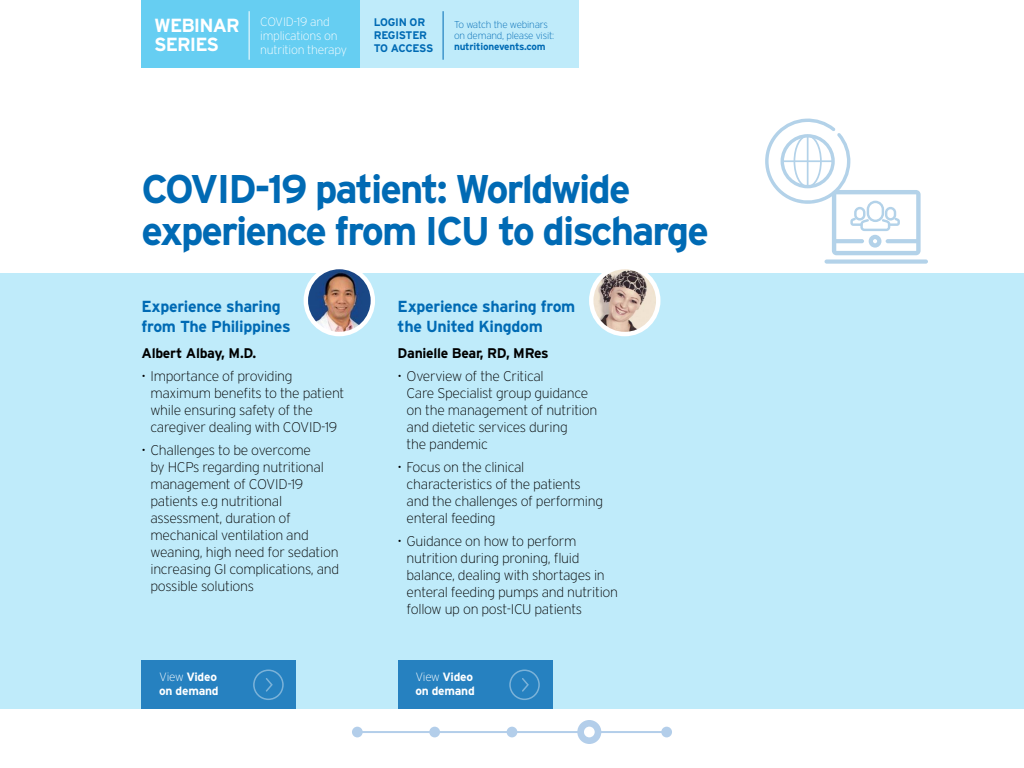
<style>
.page{position:relative;width:1024px;height:768px;background:#fff}
.page>*{position:absolute;margin:0;border:0;box-sizing:border-box;transform-origin:0 0}
.t1{font:700 40px/42px "Interstate";letter-spacing:-.05em;color:#006ab4}
.t2{font:700 19px/19px "Interstate";letter-spacing:-.05em;color:#fff}
.t3{font:700 16px/20px "Interstate";letter-spacing:-.02em;color:#006ab4}
.t4{font:200 14px/17px "Interstate";letter-spacing:-.02em;color:#000}
.t5{font:700 14px "Interstate";letter-spacing:-.02em;color:#000}
.t6{font:200 12.2px/13.9px "Interstate";letter-spacing:-.02em;color:#fff}
.t7{font:700 12px/14px "Interstate";letter-spacing:-.02em;color:#fff}
.t8{font:700 11px/13.5px "Interstate";letter-spacing:-.02em;color:#006ab4}
.t9{font:200 10px/11px "Interstate";letter-spacing:-.02em;color:#006ab4}
.t10{font:700 10px "Interstate";letter-spacing:-.02em;color:#006ab4}
.s1{font-weight:200}
</style>
<div class="page">
<hr style="left:357px;top:731px;width:310px;height:2px;background:#b3ceea">
<div style="left:661px;top:727px;width:11px;height:10px;background:#b3ceea;border-radius:50%"></div>
<div style="left:429px;top:727px;width:11px;height:10px;background:#b3ceea;border-radius:50%"></div>
<div style="left:352px;top:727px;width:11px;height:10px;background:#b3ceea;border-radius:50%"></div>
<div style="left:507px;top:727px;width:10px;height:10px;background:#b3ceea;border-radius:50%"></div>
<div style="left:0;top:273px;width:1024px;height:436px;background:#bfebfa"></div>
<div style="left:360px;top:0;width:219px;height:68px;background:#bfebfa"></div>
<div style="left:141px;top:0;width:219px;height:68px;background:#66cef2"></div>
<hr style="left:249px;top:11px;width:1px;height:49px;background:#fff">
<hr style="left:443px;top:11px;width:1px;height:49px;background:#006ab4">
<img style="left:306px;top:267px;width:67px;height:67px;border-radius:34px">
<div style="left:304px;top:265px;width:71px;height:71px;border:4px solid #fff;border-radius:50%"></div>
<img style="left:591px;top:267px;width:67px;height:67px;border-radius:33px">
<div style="left:589px;top:265px;width:71px;height:71px;border:4px solid #fff;border-radius:50%"></div>
<div style="left:141px;top:660px;width:155px;height:49px;background:#2681c0"></div>
<svg style="left:253px;top:670px;width:31px;height:30px"></svg>
<div style="left:398px;top:660px;width:154px;height:49px;background:#2681c0"></div>
<svg style="left:509px;top:670px;width:31px;height:30px"></svg>
<div style="left:577px;top:720px;width:24px;height:24px;background:#b3ceea;border-radius:50%"></div>
<div style="left:584px;top:727px;width:11px;height:10px;background:#fff;border-radius:50%"></div>
<div style="left:825px;top:259px;width:103px;height:5px;background:#b3d2e9;border-radius:2px"></div>
<svg style="left:765px;top:118px;width:156px;height:137px"></svg>
<h2 class="t2" style="left:154px;top:16px;width:87px">WEBINAR<br>SERIES</h2>
<p class="t6" style="left:260px;top:14px;width:88px">COVID-19 and implications on nutrition therapy</p>
<p class="t8" style="left:374px;top:15px;width:61px">LOGIN OR<br>REGISTER<br>TO ACCESS</p>
<p class="t9" style="left:454px;top:19px;width:102px">To watch the webinars on demand, please visit:</p>
<p class="t10" style="left:454px;top:41px;width:93px">nutritionevents.com</p>
<h1 class="t1" style="left:141px;top:168px;width:569px">COVID-19 patient: Worldwide experience from ICU to discharge</h1>
<p class="t3" style="left:141px;top:296px;width:151px">Experience sharing from The Philippines</p>
<p class="t5" style="left:141px;top:344px;width:116px">Albert Albay, M.D.</p>
<p class="t4" style="left:150px;top:367px;width:195px;text-indent:-9px">• Importance of providing maximum benefits to the patient while ensuring safety of the caregiver dealing with COVID-19</p>
<p class="t4" style="left:150px;top:441px;width:190px;text-indent:-9px">• Challenges to be overcome<br>by HCPs regarding nutritional management of COVID-19 patients e.g nutritional assessment, duration of mechanical ventilation and weaning, high need for sedation increasing GI complications, and possible solutions</p>
<p class="t3" style="left:398px;top:296px;width:179px">Experience sharing from the United Kingdom</p>
<p class="t5" style="left:398px;top:344px;width:153px">Danielle Bear, RD, MRes</p>
<p class="t4" style="left:407px;top:367px;width:192px;text-indent:-9px">• Overview of the Critical<br>Care Specialist group guidance on the management of nutrition and dietetic services during<br>the pandemic</p>
<p class="t4" style="left:407px;top:458px;width:198px;text-indent:-9px">• Focus on the clinical characteristics of the patients and the challenges of performing enteral feeding</p>
<p class="t4" style="left:407px;top:532px;width:213px;text-indent:-9px">• Guidance on how to perform nutrition during proning, fluid balance, dealing with shortages in enteral feeding pumps and nutrition follow up on post-ICU patients</p>
<p class="t7" style="left:159px;top:670px;width:61px"><span class="s1">View</span> Video on demand</p>
<p class="t7" style="left:415px;top:670px;width:61px"><span class="s1">View</span> Video on demand</p>
</div>
